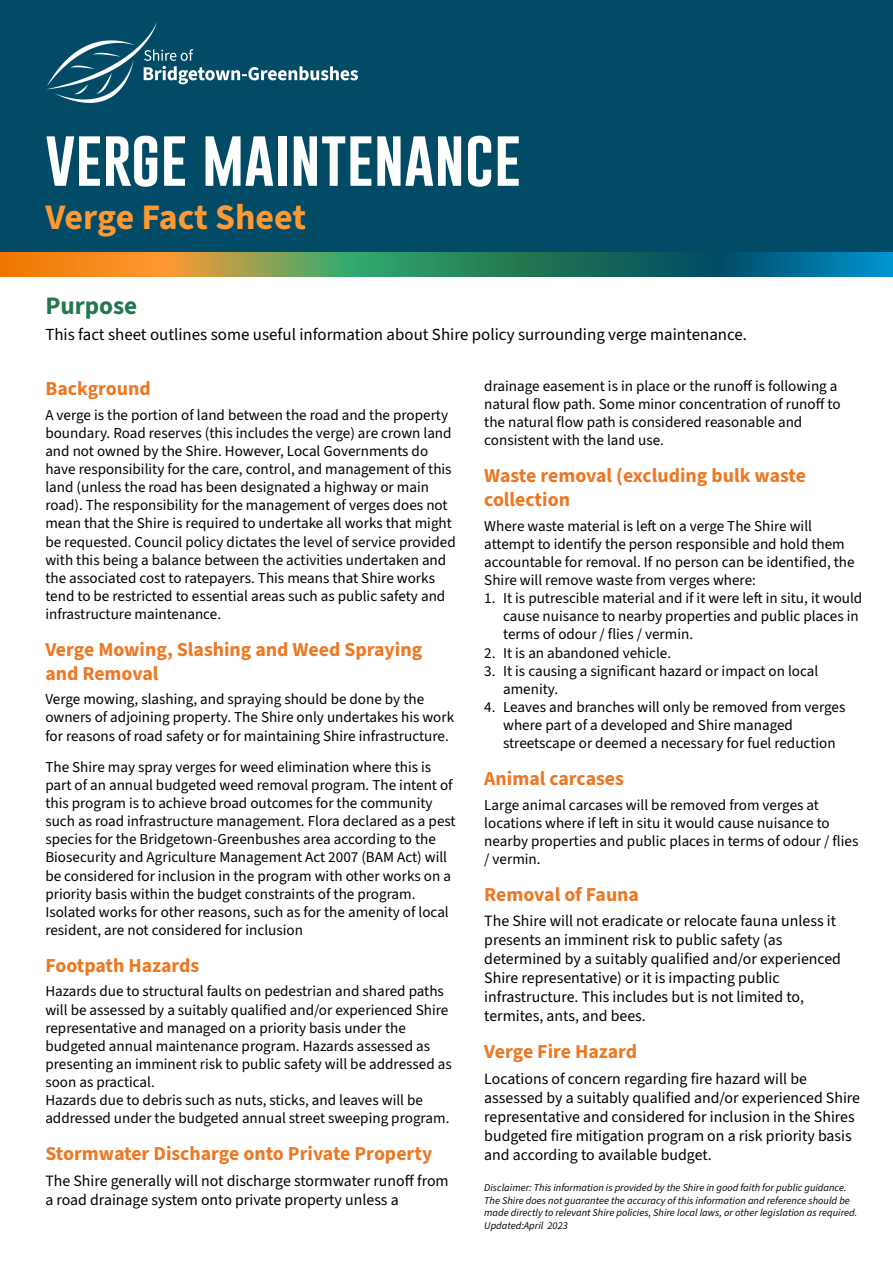
<style>
.page{position:relative;width:893px;height:1263px;background:#fff}
.page>*{position:absolute;margin:0;border:0;box-sizing:border-box;transform-origin:0 0}
.t1{font:58.35px "Gobold";color:#fff}
.t2{font:700 35.85px "Source Sans 3";letter-spacing:-.01em;color:#f93}
.t3{font:700 25.2px "Source Sans 3";color:#227750}
.t4{font:700 19.8px/23.7px "Source Sans 3";color:#ec7823}
.t5{font:16.95px "Source Sans 3";color:#000}
.t6{font:15.9px/19px "Source Sans 3";color:#000}
.t7{font:15.15px/18.1px "Source Sans 3";color:#000}
.t8{font:italic 10.5px/12.6px "Source Sans 3";color:#000}
</style>
<div class="page">
<div style="left:0;top:0;width:893px;height:272px;background:#014b66"></div>
<img style="left:0;top:253px;width:893px;height:24px">
<img style="left:47px;top:22px;width:311px;height:80px">
<h1 class="t1" style="left:45px;top:121px;width:477px">VERGE MAINTENANCE</h1>
<h2 class="t2" style="left:45px;top:193px;width:262px">Verge Fact Sheet</h2>
<h3 class="t3" style="left:45px;top:288px;width:93px">Purpose</h3>
<p class="t5" style="left:45px;top:323px;width:703px">This fact sheet outlines some useful information about Shire policy surrounding verge maintenance.</p>
<p class="t7" style="left:484px;top:377px;width:358px">drainage easement is in place or the runoff is following a natural flow path. Some minor concentration of runoff to the natural flow path is considered reasonable and consistent with the land use.</p>
<h3 class="t4" style="left:484px;top:464px;width:323px">Waste removal (excluding bulk waste collection</h3>
<p class="t7" style="left:484px;top:517px;width:372px">Where waste material is left on a verge The Shire will attempt to identify the person responsible and hold them accountable for removal. If no person can be identified, the Shire will remove waste from verges where:</p>
<p class="t7" style="left:503px;top:589px;width:361px;text-indent:-19px">1. It is putrescible material and if it were left in situ, it would cause nuisance to nearby properties and public places in terms of odour / flies / vermin.</p>
<p class="t7" style="left:484px;top:644px;width:188px">2. It is an abandoned vehicle.</p>
<p class="t7" style="left:503px;top:662px;width:317px;text-indent:-19px">3. It is causing a significant hazard or impact on local amenity.</p>
<p class="t7" style="left:503px;top:698px;width:344px;text-indent:-19px">4. Leaves and branches will only be removed from verges where part of a developed and Shire managed streetscape or deemed a necessary for fuel reduction</p>
<h3 class="t4" style="left:484px;top:767px;width:141px">Animal carcases</h3>
<p class="t7" style="left:484px;top:796px;width:376px">Large animal carcases will be removed from verges at locations where if left in situ it would cause nuisance to nearby properties and public places in terms of odour / flies / vermin.</p>
<h3 class="t4" style="left:484px;top:883px;width:156px">Removal of Fauna</h3>
<p class="t6" style="left:484px;top:912px;width:358px">The Shire will not eradicate or relocate fauna unless it presents an imminent risk to public safety (as determined by a suitably qualified and/or experienced Shire representative) or it is impacting public infrastructure. This includes but is not limited to, termites, ants, and bees.</p>
<h3 class="t4" style="left:484px;top:1040px;width:154px">Verge Fire Hazard</h3>
<p class="t6" style="left:484px;top:1069px;width:377px">Locations of concern regarding fire hazard will be assessed by a suitably qualified and/or experienced Shire representative and considered for inclusion in the Shires budgeted fire mitigation program on a risk priority basis and according to available budget.</p>
<p class="t8" style="left:484px;top:1181px;width:374px">Disclaimer: This information is provided by the Shire in good faith for public guidance.<br>The Shire does not guarantee the accuracy of this information and reference should be made directly to relevant Shire policies, Shire local laws, or other legislation as required.<br>Updated:April 2023</p>
<h3 class="t4" style="left:45px;top:377px;width:107px">Background</h3>
<p class="t7" style="left:45px;top:406px;width:412px">A verge is the portion of land between the road and the property boundary. Road reserves (this includes the verge) are crown land and not owned by the Shire. However, Local Governments do have responsibility for the care, control, and management of this land (unless the road has been designated a highway or main road). The responsibility for the management of verges does not mean that the Shire is required to undertake all works that might be requested. Council policy dictates the level of service provided with this being a balance between the activities undertaken and the associated cost to ratepayers. This means that Shire works tend to be restricted to essential areas such as public safety and infrastructure maintenance.</p>
<h3 class="t4" style="left:45px;top:638px;width:378px">Verge Mowing, Slashing and Weed Spraying and Removal</h3>
<p class="t7" style="left:45px;top:691px;width:410px">Verge mowing, slashing, and spraying should be done by the owners of adjoining property. The Shire only undertakes his work for reasons of road safety or for maintaining Shire infrastructure.</p>
<p class="t7" style="left:45px;top:758px;width:412px">The Shire may spray verges for weed elimination where this is part of an annual budgeted weed removal program. The intent of this program is to achieve broad outcomes for the community such as road infrastructure management. Flora declared as a pest species for the Bridgetown-Greenbushes area according to the Biosecurity and Agriculture Management Act 2007 (BAM Act) will be considered for inclusion in the program with other works on a priority basis within the budget constraints of the program.<br>Isolated works for other reasons, such as for the amenity of local resident, are not considered for inclusion</p>
<h3 class="t4" style="left:45px;top:954px;width:155px">Footpath Hazards</h3>
<p class="t7" style="left:45px;top:983px;width:408px">Hazards due to structural faults on pedestrian and shared paths will be assessed by a suitably qualified and/or experienced Shire representative and managed on a priority basis under the budgeted annual maintenance program. Hazards assessed as presenting an imminent risk to public safety will be addressed as soon as practical.<br>Hazards due to debris such as nuts, sticks, and leaves will be addressed under the budgeted annual street sweeping program.</p>
<h3 class="t4" style="left:45px;top:1142px;width:388px">Stormwater Discharge onto Private Property</h3>
<p class="t6" style="left:45px;top:1171px;width:405px">The Shire generally will not discharge stormwater runoff from a road drainage system onto private property unless a</p>
</div>
